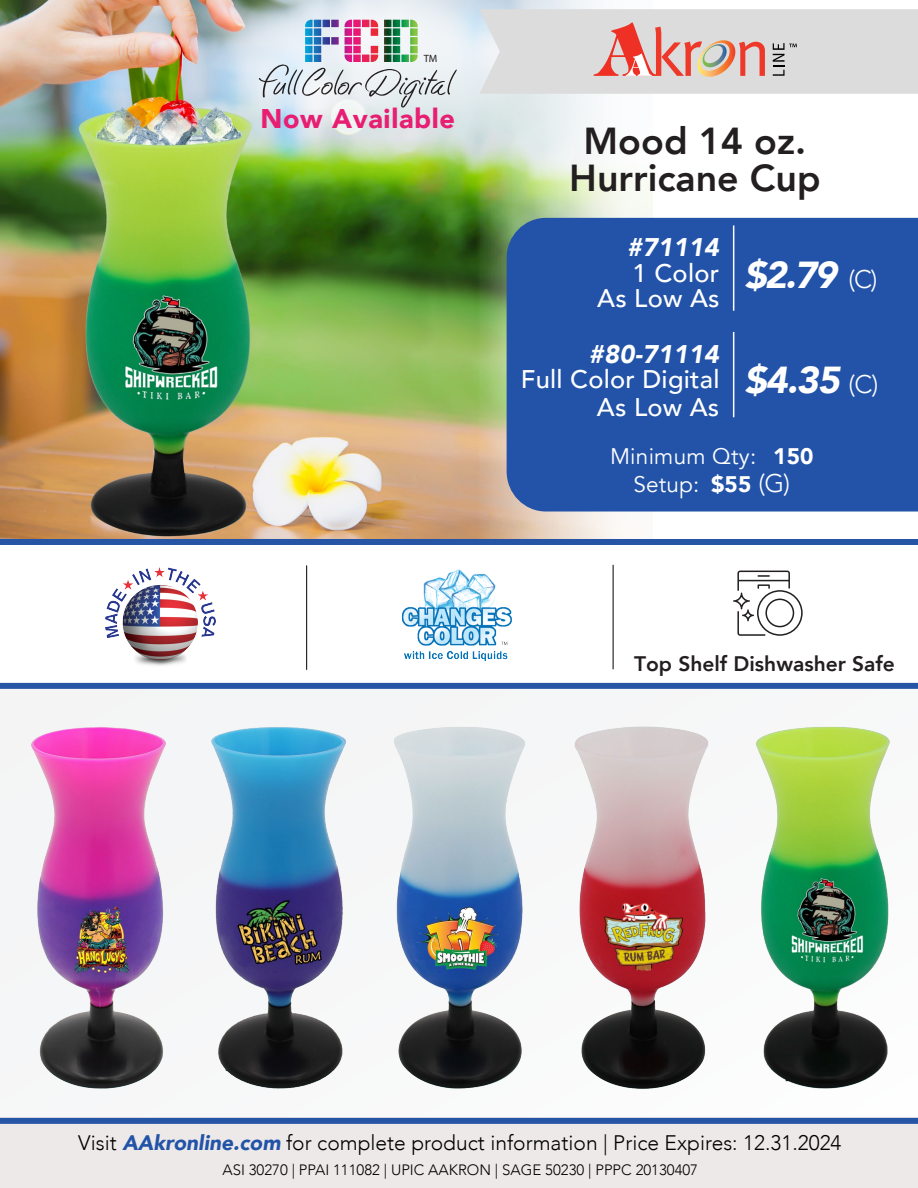
<style>
.page{position:relative;width:918px;height:1188px;background:#fff}
.page>*{position:absolute;margin:0;border:0;box-sizing:border-box;transform-origin:0 0}
.t1{font:800 37.5px/37.5px "Avenir";color:#231f20;text-align:center}
.t2{font:italic 900 37.5px "Avenir";color:#fff}
.t3{font:900 27px "Avenir";letter-spacing:.025em;color:#e81e72}
.t4{font:500 25.5px/25.5px "Avenir";letter-spacing:.01em;color:#fff;text-align:right}
.t5{font:italic 900 25.5px "Avenir";letter-spacing:.01em;color:#fff}
.t6{font:22.5px/28.5px "Avenir";letter-spacing:.01em;color:#fff;text-align:center}
.t7{font:300 21px "Avenir";color:#000}
.t8{font:800 21px "Avenir";color:#231f20}
.t9{font:300 15px "Avenir";color:#000}
.t10{font:10.65px "Myriad Pro";color:#231f20}
.s1{font-weight:300;font-style:normal;font-size:25.5px}
.s2{font-weight:900}
.s3{font-weight:300;font-size:25.5px}
.s4{font-weight:900;font-style:italic;color:#2253a8}
</style>
<div class="page">
<div style="left:0;top:1117px;width:918px;height:71px;background:#ede9e8"></div>
<img style="left:0;top:0;width:474px;height:539px">
<img style="left:179px;top:0;width:295px;height:215px">
<svg style="left:474px;top:0;width:444px;height:539px"></svg>
<div style="left:507px;top:218px;width:411px;height:294px;background:#2253a8"></div>
<svg style="left:259px;top:20px;width:198px;height:88px"></svg>
<hr style="left:613px;top:565px;width:1px;height:104px;background:#000">
<hr style="left:306px;top:565px;width:1px;height:105px;background:#000">
<img style="left:106px;top:567px;width:109px;height:99px">
<svg style="left:733px;top:571px;width:70px;height:65px"></svg>
<img style="left:401px;top:569px;width:111px;height:92px">
<div style="left:0;top:539px;width:918px;height:6px;background:#2655a6"></div>
<svg style="left:479px;top:9px;width:439px;height:85px;background:#dcd0cf"></svg>
<hr style="left:733px;top:332px;width:1px;height:85px;background:#fff">
<hr style="left:733px;top:225px;width:1px;height:86px;background:#fff">
<div style="left:0;top:682px;width:39px;height:442px;background:#f4f5f6"></div>
<img style="left:39px;top:682px;width:182px;height:442px">
<img style="left:221px;top:669px;width:181px;height:455px">
<img style="left:402px;top:682px;width:182px;height:442px">
<img style="left:584px;top:669px;width:334px;height:455px">
<p class="t10" style="left:424px;top:52px;width:15px">TM</p>
<p class="t3" style="left:260px;top:96px;width:196px">Now Available</p>
<h1 class="t1" style="left:569px;top:122px;width:253px">Mood 14 oz.<br>Hurricane Cup</h1>
<p class="t5" style="left:627px;top:226px;width:93px">#71114</p>
<p class="t4" style="left:597px;top:259px;width:124px">1 Color<br>As Low As</p>
<h1 class="t2" style="left:745px;top:244px;width:134px">$2.79 <span class="s1">(C)</span></h1>
<p class="t5" style="left:589px;top:333px;width:132px">#80-71114</p>
<p class="t4" style="left:521px;top:364px;width:200px;line-height:27.6px">Full Color Digital<br>As Low As</p>
<h1 class="t2" style="left:745px;top:349px;width:135px">$4.35 <span class="s1">(C)</span></h1>
<p class="t6" style="left:610px;top:442px;width:205px">Minimum Qty: <span class="s2">150<br></span>Setup: <span class="s2">$55</span> <span class="s3">(G)</span></p>
<p class="t8" style="left:634px;top:647px;width:262px">Top Shelf Dishwasher Safe</p>
<p class="t7" style="left:78px;top:1130px;width:765px">Visit <span class="s4">AAkronline.com</span> for complete product information | Price Expires: 12.31.2024</p>
<p class="t9" style="left:222px;top:1161px;width:477px">ASI 30270 | PPAI 111082 | UPIC AAKRON | SAGE 50230 | PPPC 20130407</p>
</div>
